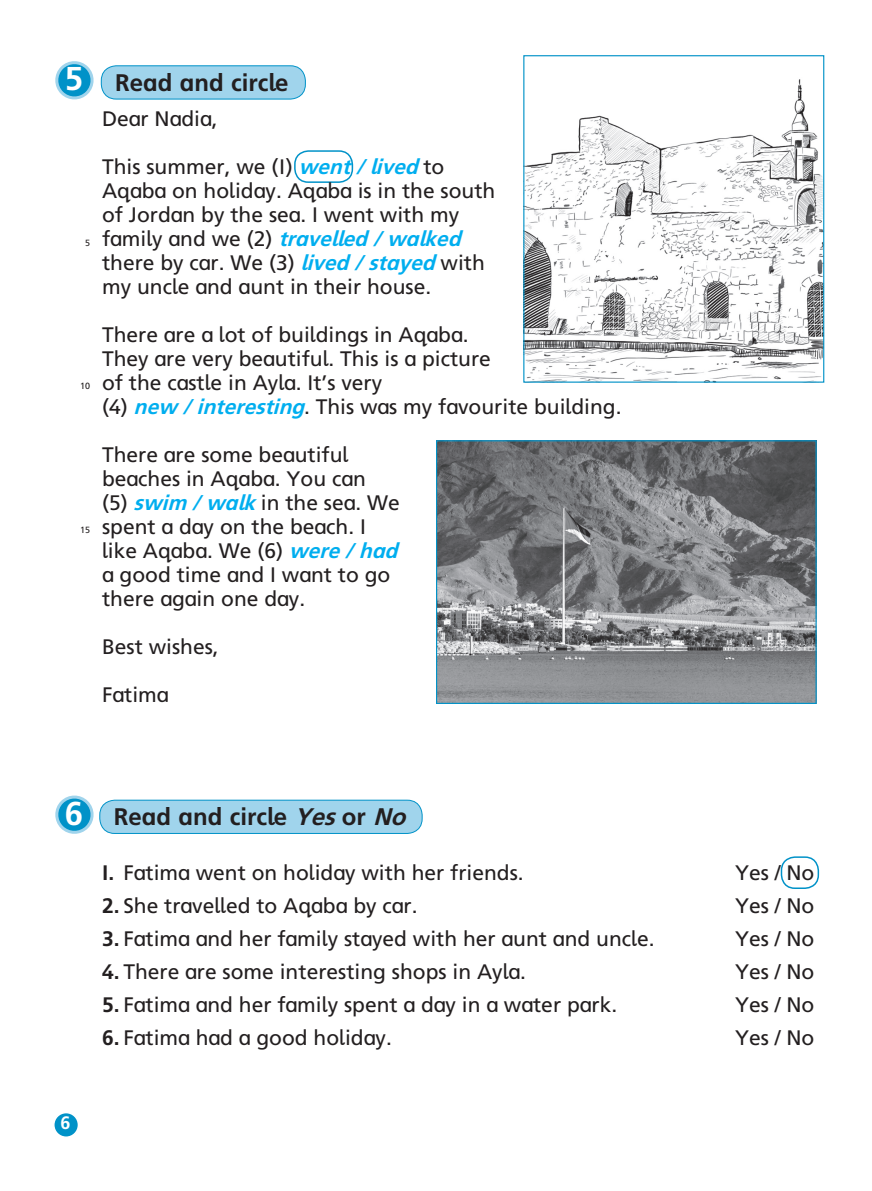
<style>
.page{position:relative;width:872px;height:1191px;background:#fff}
.page>*{position:absolute;margin:0;border:0;box-sizing:border-box;transform-origin:0 0}
.t1{font:700 24px "Infant Frutiger";color:#231f20}
.t2{font:21px/24px "Infant Frutiger";color:#231f20}
.t3{font:700 18px "Frutiger";color:#fff}
.t4{font:9px "Frutiger";color:#231f20}
.s1{font-family:"Frutiger";font-size:33px;color:#fff}
.s2{font-weight:700;font-style:italic;color:#00aeef}
.s3{font-style:italic}
.s4{font-weight:700}
</style>
<div class="page">
<div style="left:54px;top:1112px;width:24px;height:25px;background:#0092c8;border-radius:50%"></div>
<div style="left:53px;top:1111px;width:26px;height:27px;border:2px solid #fff;border-radius:50%"></div>
<div style="left:294px;top:150px;width:59px;height:33px;border:2px solid #0092c8;border-radius:14px"></div>
<svg style="left:55px;top:61px;width:39px;height:39px"></svg>
<div style="left:101px;top:66px;width:204px;height:33px;background:#a0d4ec;border-radius:15px"></div>
<div style="left:101px;top:65px;width:205px;height:34px;border:1px solid #0092c8;border-radius:15px"></div>
<svg style="left:55px;top:795px;width:39px;height:39px"></svg>
<div style="left:100px;top:800px;width:322px;height:33px;background:#a0d4ec;border-radius:15px"></div>
<div style="left:99px;top:800px;width:323px;height:34px;border:1px solid #0092c8;border-radius:15px"></div>
<img style="left:525px;top:79px;width:297px;height:302px">
<div style="left:523px;top:55px;width:301px;height:328px;border:1px solid #0092c8"></div>
<img style="left:438px;top:442px;width:376px;height:260px">
<div style="left:436px;top:440px;width:380px;height:264px;border:1px solid #0092c8"></div>
<div style="left:780px;top:856px;width:39px;height:33px;border:2px solid #0092c8;border-radius:14px"></div>
<p class="t1" style="left:65px;top:68px;width:225px"><span class="s1">5</span> Read and circle</p>
<p class="t2" style="left:102px;top:106px;width:117px">Dear Nadia,</p>
<p class="t2" style="left:102px;top:154px;width:395px">This summer, we (1) <span class="s2">went/lived</span> to Aqaba on holiday. Aqaba is in the south of Jordan by the sea. I went with my family and we (2) <span class="s2">travelled /walked </span>there by car. We (3) <span class="s2">lived /stayed</span> with my uncle and aunt in their house.</p>
<p class="t2" style="left:102px;top:322px;width:521px">There are a lot of buildings in Aqaba.<br>They are very beautiful. This is a picture<br>of the castle in Ayla. It’s very<br>(4) <span class="s2">new /interesting</span>. This was my favourite building.</p>
<p class="t2" style="left:102px;top:442px;width:303px">There are some beautiful beaches in Aqaba. You can<br>(5) <span class="s2">swim /walk</span>in the sea. We spent a day on the beach. I like Aqaba. We (6) <span class="s2">were/had </span>a good time and I want to go there again one day.</p>
<p class="t2" style="left:102px;top:634px;width:118px">Best wishes,</p>
<p class="t2" style="left:102px;top:682px;width:68px">Fatima</p>
<p class="t4" style="left:85px;top:238px;width:7px">5</p>
<p class="t4" style="left:80px;top:381px;width:12px">10</p>
<p class="t4" style="left:80px;top:524px;width:12px">15</p>
<p class="t1" style="left:65px;top:802px;width:349px"><span class="s1">6</span> Read and circle <span class="s3">Yes</span>or <span class="s3">No</span></p>
<p class="t2" style="left:102px;top:860px;width:423px"><span class="s4">1.</span> Fatima went on holiday with her friends.</p>
<p class="t2" style="left:735px;top:860px;width:81px">Yes / No</p>
<p class="t2" style="left:102px;top:893px;width:317px"><span class="s4">2.</span> She travelled to Aqaba by car.</p>
<p class="t2" style="left:735px;top:893px;width:81px">Yes / No</p>
<p class="t2" style="left:102px;top:926px;width:554px"><span class="s4">3.</span> Fatima and her family stayed with her aunt and uncle.</p>
<p class="t2" style="left:735px;top:926px;width:81px">Yes / No</p>
<p class="t2" style="left:102px;top:959px;width:425px"><span class="s4">4.</span> There are some interesting shops in Ayla.</p>
<p class="t2" style="left:735px;top:959px;width:81px">Yes / No</p>
<p class="t2" style="left:102px;top:992px;width:516px"><span class="s4">5.</span> Fatima and her family spent a day in a water park.</p>
<p class="t2" style="left:735px;top:992px;width:81px">Yes / No</p>
<p class="t2" style="left:102px;top:1025px;width:291px"><span class="s4">6.</span> Fatima had a good holiday.</p>
<p class="t2" style="left:735px;top:1025px;width:81px">Yes / No</p>
<p class="t3" style="left:60px;top:1112px;width:12px">6</p>
</div>
